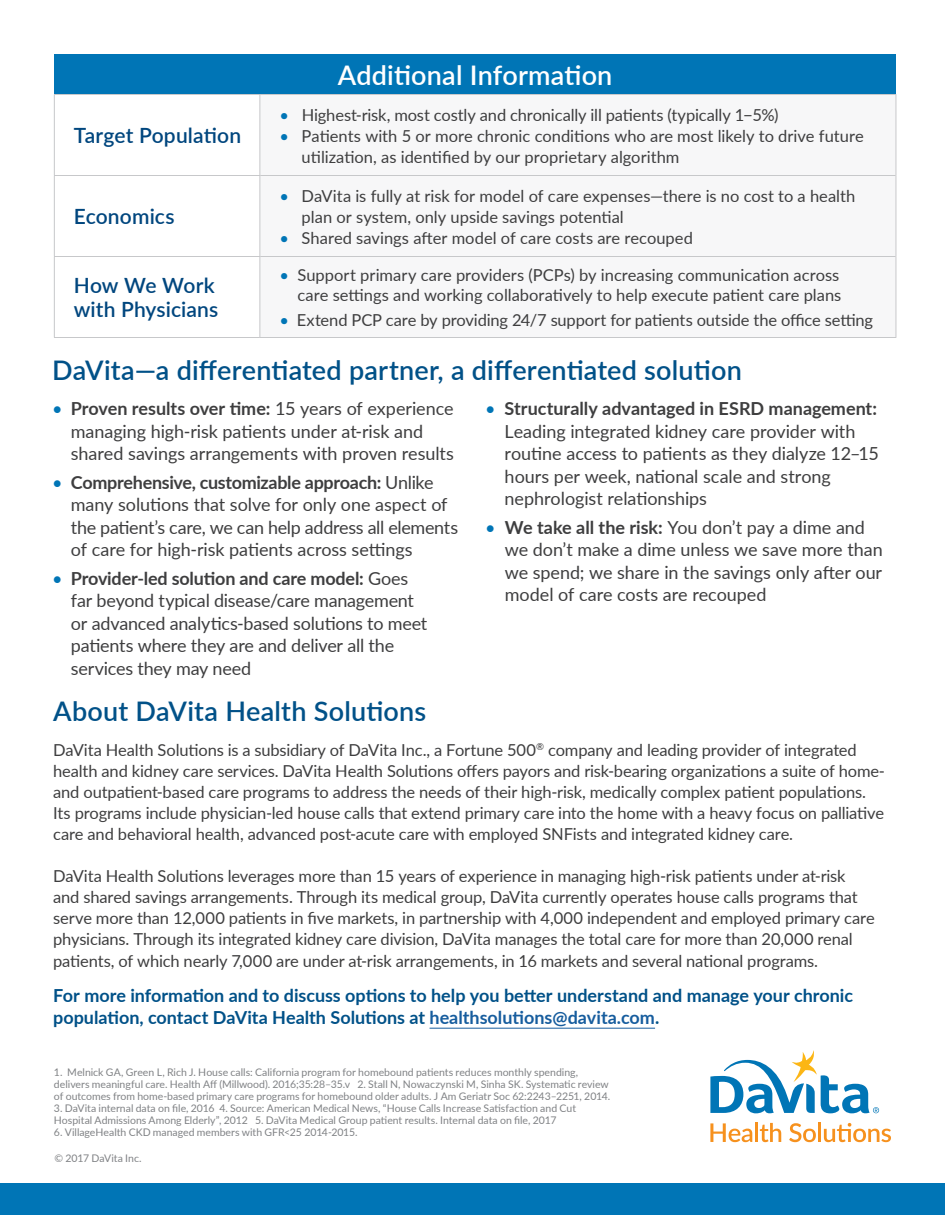
<style>
.page{position:relative;width:945px;height:1215px;background:#fff}
.page>*{position:absolute;margin:0;border:0;box-sizing:border-box;transform-origin:0 0}
.t1{font:600 27px "Lato";letter-spacing:.01em;color:#015188}
.t2{font:600 27px "Lato";letter-spacing:.01em;color:#fff}
.t3{font:600 21px/24px "Lato";letter-spacing:.005em;color:#00467e}
.t4{font:18px/22.5px "Lato";letter-spacing:-.005em;color:#3e3e3f}
.t5{font:700 18px/22.5px "Lato";color:#015188}
.t6{font:16.5px/21px "Lato";letter-spacing:-.005em;color:#3e3e3f}
.t7{font:10.5px/12px "Lato";color:#808285}
.s1{color:#0075b6}
.s2{font-size:18px}
.s3{font-weight:700}
.s4{color:#175d9e}
</style>
<div class="page">
<div style="left:54px;top:54px;width:842px;height:40px;background:#0075b6"></div>
<svg style="left:259px;top:95px;width:1px;height:242px"></svg>
<hr style="left:260px;top:95px;width:1px;height:80px;background:#c7c8ca">
<hr style="left:54px;top:176px;width:1px;height:80px;background:#c7c8ca">
<hr style="left:260px;top:176px;width:1px;height:80px;background:#c7c8ca">
<hr style="left:896px;top:176px;width:1px;height:80px;background:#c7c8ca">
<hr style="left:54px;top:256px;width:206px;height:1px;background:#c7c8ca">
<hr style="left:54px;top:257px;width:1px;height:80px;background:#c7c8ca">
<hr style="left:260px;top:257px;width:1px;height:80px;background:#c7c8ca">
<hr style="left:896px;top:256px;width:1px;height:81px;background:#c7c8ca">
<hr style="left:54px;top:337px;width:206px;height:1px;background:#c7c8ca">
<hr style="left:260px;top:337px;width:636px;height:1px;background:#c7c8ca">
<hr style="left:260px;top:256px;width:636px;height:1px;background:#c7c8ca">
<hr style="left:54px;top:94px;width:206px;height:1px;background:#c7c8ca">
<hr style="left:260px;top:94px;width:636px;height:1px;background:#c7c8ca">
<hr style="left:260px;top:175px;width:636px;height:1px;background:#c7c8ca">
<hr style="left:54px;top:95px;width:1px;height:80px;background:#c7c8ca">
<hr style="left:896px;top:95px;width:1px;height:81px;background:#c7c8ca">
<hr style="left:54px;top:175px;width:206px;height:1px;background:#c7c8ca">
<hr style="left:430px;top:1028px;width:225px;height:1px;background:#175d9e">
<div style="left:0;top:1184px;width:945px;height:31px;background:#0075b6"></div>
<svg style="left:710px;top:1123px;width:42px;height:19px"></svg>
<hr style="left:755px;top:1123px;width:3px;height:19px;background:#f6911e">
<svg style="left:760px;top:1123px;width:21px;height:19px"></svg>
<svg style="left:789px;top:1123px;width:27px;height:19px"></svg>
<hr style="left:818px;top:1123px;width:3px;height:19px;background:#f6911e">
<svg style="left:824px;top:1123px;width:67px;height:19px"></svg>
<svg style="left:710px;top:1050px;width:169px;height:63px"></svg>
<p class="t3" style="left:74px;top:123px;width:169px">Target Population</p>
<p class="t3" style="left:74px;top:204px;width:102px">Economics</p>
<h1 class="t2" style="left:338px;top:56px;width:276px">Additional Information</h1>
<p class="t6" style="left:279px;top:104px;width:501px"><span class="s1">•</span> Highest-risk, most costly and chronically ill patients (typically 1<span class="s2">–</span>5%)</p>
<p class="t6" style="left:302px;top:125px;width:564px;text-indent:-22px"><span class="s1">•</span> Patients with 5 or more chronic conditions who are most likely to drive future utilization, as identified by our proprietary algorithm</p>
<p class="t6" style="left:302px;top:184px;width:555px;text-indent:-22px"><span class="s1">•</span> DaVita is fully at risk for model of care expenses—there is no cost to a health plan or system, only upside savings potential</p>
<p class="t6" style="left:279px;top:226px;width:415px"><span class="s1">•</span> Shared savings after model of care costs are recouped</p>
<p class="t3" style="left:74px;top:273px;width:146px">How We Work with Physicians</p>
<p class="t6" style="left:279px;top:265px;width:564px;line-height:19.5px;text-align:right"><span class="s1">•</span> Support primary care providers (PCPs) by increasing communication across care settings and working collaboratively to help execute patient care plans</p>
<p class="t6" style="left:279px;top:309px;width:595px"><span class="s1">•</span> Extend PCP care by providing 24/7 support for patients outside the office setting</p>
<h1 class="t1" style="left:52px;top:351px;width:691px">DaVita—a differentiated partner, a differentiated solution</h1>
<p class="t4" style="left:71px;top:397px;width:385px;text-indent:-19px"><span class="s1">•</span> <span class="s3">Proven results over time:</span> 15 years of experience managing high-risk patients under at-risk and shared savings arrangements with proven results</p>
<p class="t4" style="left:71px;top:470px;width:389px;text-indent:-19px"><span class="s1">•</span> <span class="s3">Comprehensive, customizable approach:</span> Unlike many solutions that solve for only one aspect of the patient’s care, we can help address all elements of care for high-risk patients across settings</p>
<p class="t4" style="left:71px;top:566px;width:358px;text-indent:-19px"><span class="s1">•</span> <span class="s3">Provider-led solution and care model:</span> Goes far beyond typical disease/care management or advanced analytics-based solutions to meet patients where they are and deliver all the services they may need</p>
<p class="t4" style="left:505px;top:397px;width:376px;text-indent:-19px"><span class="s1">•</span> <span class="s3">Structurally advantaged in ESRD management:<br></span>Leading integrated kidney care provider with routine access to patients as they dialyze 12–15 hours per week, national scale and strong nephrologist relationships</p>
<p class="t4" style="left:505px;top:515px;width:379px;text-indent:-20px"><span class="s1">•</span> <span class="s3">We take all the risk:</span> You don’t pay a dime and we don’t make a dime unless we save more than we spend; we share in the savings only after our model of care costs are recouped</p>
<h1 class="t1" style="left:53px;top:692px;width:375px">About DaVita Health Solutions</h1>
<p class="t6" style="left:53px;top:738px;width:833px">DaVita Health Solutions is a subsidiary of DaVita Inc., a Fortune 500<sup>®</sup> company and leading provider of integrated health and kidney care services. DaVita Health Solutions offers payors and risk-bearing organizations a suite of home&shy;and outpatient-based care programs to address the needs of their high-risk, medically complex patient populations.<br>Its programs include physician-led house calls that extend primary care into the home with a heavy focus on palliative care and behavioral health, advanced post-acute care with employed SNFists and integrated kidney care.</p>
<p class="t6" style="left:53px;top:864px;width:823px">DaVita Health Solutions leverages more than 15 years of experience in managing high-risk patients under at-risk and shared savings arrangements. Through its medical group, DaVita currently operates house calls programs that serve more than 12,000 patients in five markets, in partnership with 4,000 independent and employed primary care physicians. Through its integrated kidney care division, DaVita manages the total care for more than 20,000 renal</p>
<p class="t6" style="left:53px;top:950px;width:767px">patients, of which nearly 7,000 are under at-risk arrangements, in 16 markets and several national programs.</p>
<p class="t5" style="left:53px;top:983px;width:802px">For more information and to discuss options to help you better understand and manage your chronic population, contact DaVita Health Solutions at <span class="s4">healthsolutions@davita.com</span>.</p>
<p class="t7" style="left:54px;top:1066px;width:558px">1. Melnick GA, Green L, Rich J. House calls: California program for homebound patients reduces monthly spending, delivers meaningful care. Health Aff (Millwood). 2016;35:28–35.v 2. Stall N, Nowaczynski M, Sinha SK. Systematic review of outcomes from home-based primary care programs for homebound older adults. J Am Geriatr Soc 62:2243–2251, 2014.</p>
<p class="t7" style="left:54px;top:1102px;width:524px">3. DaVita internal data on file, 2016 4. Source: American Medical News, “House Calls Increase Satisfaction and Cut<br>Hospital Admissions Among Elderly”, 2012 5. DaVita Medical Group patient results. Internal data on file, 2017</p>
<p class="t7" style="left:54px;top:1126px;width:305px">6. VillageHealth CKD managed members with GFR&lt;25 2014-2015.</p>
<p class="t7" style="left:54px;top:1152px;width:89px">© 2017 DaVita Inc.</p>
</div>
